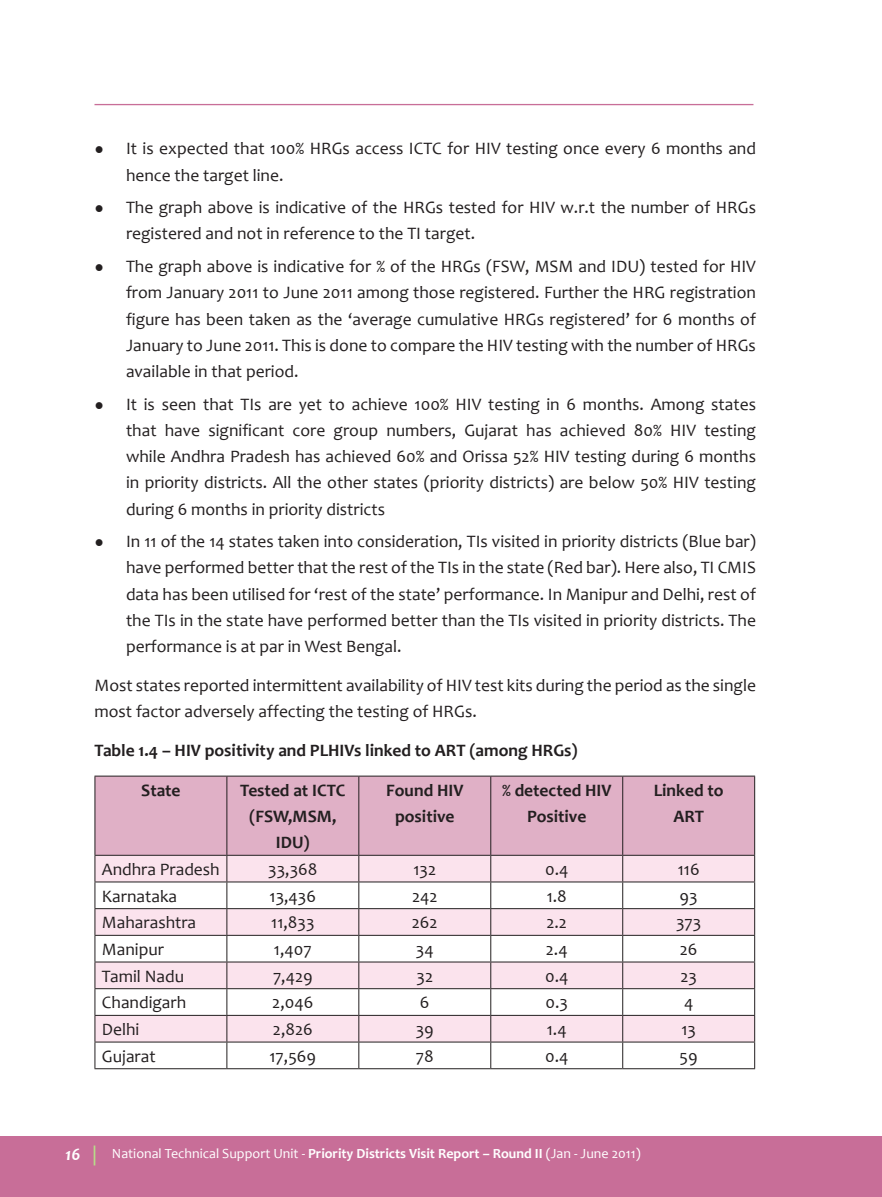
<style>
.page{position:relative;width:882px;height:1197px;background:#fff}
.page>*{position:absolute;margin:0;border:0;box-sizing:border-box;transform-origin:0 0}
.Bullet-1{font:17.5px/26.2px "Candara";color:#231f20;text-align:justify}
.Running_Text{font:17.5px/26.2px "Candara";color:#231f20}
.Running_Text-2{font:700 17.5px/26.2px "Candara";color:#231f20;text-align:center}
.t1{font:italic 700 17.5px "Candara";color:#fff}
.t2{font:14px "Candara";color:#fff}
.s1{font-family:"Trebuchet MS";font-size:15.75px}
.s2{font-weight:700}
</style>
<div class="page">
<div style="left:0;top:1136px;width:881px;height:61px;background:#c86e98"></div>
<hr style="left:881px;top:1136px;width:1px;height:61px;background:#c86e98">
<svg style="left:94px;top:1146px;width:1px;height:20px"></svg>
<hr style="left:94px;top:104px;width:659px;height:1px;background:#c86e98">
<div style="left:95px;top:777px;width:659px;height:78px;background:#e0b0c6"></div>
<div style="left:95px;top:856px;width:659px;height:26px;background:#fbe3ed"></div>
<svg style="left:95px;top:883px;width:659px;height:185px"></svg>
<hr style="left:94px;top:776px;width:133px;height:1px;background:#231f20">
<hr style="left:94px;top:777px;width:1px;height:78px;background:#231f20">
<hr style="left:227px;top:776px;width:132px;height:1px;background:#231f20">
<hr style="left:226px;top:777px;width:1px;height:78px;background:#231f20">
<hr style="left:359px;top:776px;width:132px;height:1px;background:#231f20">
<hr style="left:358px;top:777px;width:1px;height:78px;background:#231f20">
<hr style="left:491px;top:776px;width:132px;height:1px;background:#231f20">
<hr style="left:490px;top:777px;width:1px;height:78px;background:#231f20">
<hr style="left:623px;top:776px;width:132px;height:1px;background:#231f20">
<hr style="left:622px;top:777px;width:1px;height:78px;background:#231f20">
<hr style="left:754px;top:777px;width:1px;height:78px;background:#231f20">
<hr style="left:94px;top:855px;width:133px;height:1px;background:#231f20">
<hr style="left:227px;top:855px;width:132px;height:1px;background:#231f20">
<hr style="left:359px;top:855px;width:132px;height:1px;background:#231f20">
<hr style="left:491px;top:855px;width:132px;height:1px;background:#231f20">
<hr style="left:623px;top:855px;width:132px;height:1px;background:#231f20">
<hr style="left:94px;top:882px;width:133px;height:1px;background:#231f20">
<hr style="left:227px;top:882px;width:132px;height:1px;background:#231f20">
<hr style="left:359px;top:882px;width:132px;height:1px;background:#231f20">
<hr style="left:491px;top:882px;width:132px;height:1px;background:#231f20">
<hr style="left:623px;top:882px;width:132px;height:1px;background:#231f20">
<hr style="left:94px;top:908px;width:133px;height:1px;background:#231f20">
<hr style="left:227px;top:908px;width:132px;height:1px;background:#231f20">
<hr style="left:359px;top:908px;width:132px;height:1px;background:#231f20">
<hr style="left:491px;top:908px;width:132px;height:1px;background:#231f20">
<hr style="left:623px;top:908px;width:132px;height:1px;background:#231f20">
<hr style="left:94px;top:935px;width:133px;height:1px;background:#231f20">
<hr style="left:227px;top:935px;width:132px;height:1px;background:#231f20">
<hr style="left:359px;top:935px;width:132px;height:1px;background:#231f20">
<hr style="left:491px;top:935px;width:132px;height:1px;background:#231f20">
<hr style="left:623px;top:935px;width:132px;height:1px;background:#231f20">
<hr style="left:94px;top:962px;width:133px;height:1px;background:#231f20">
<hr style="left:227px;top:962px;width:132px;height:1px;background:#231f20">
<hr style="left:359px;top:962px;width:132px;height:1px;background:#231f20">
<hr style="left:491px;top:962px;width:132px;height:1px;background:#231f20">
<hr style="left:623px;top:962px;width:132px;height:1px;background:#231f20">
<hr style="left:94px;top:988px;width:133px;height:1px;background:#231f20">
<hr style="left:227px;top:988px;width:132px;height:1px;background:#231f20">
<hr style="left:359px;top:988px;width:132px;height:1px;background:#231f20">
<hr style="left:491px;top:988px;width:132px;height:1px;background:#231f20">
<hr style="left:623px;top:988px;width:132px;height:1px;background:#231f20">
<hr style="left:94px;top:1015px;width:133px;height:1px;background:#231f20">
<hr style="left:227px;top:1015px;width:132px;height:1px;background:#231f20">
<hr style="left:359px;top:1015px;width:132px;height:1px;background:#231f20">
<hr style="left:491px;top:1015px;width:132px;height:1px;background:#231f20">
<hr style="left:623px;top:1015px;width:132px;height:1px;background:#231f20">
<hr style="left:94px;top:1042px;width:133px;height:1px;background:#231f20">
<svg style="left:94px;top:856px;width:1px;height:212px"></svg>
<hr style="left:227px;top:1042px;width:132px;height:1px;background:#231f20">
<svg style="left:226px;top:856px;width:1px;height:212px"></svg>
<hr style="left:359px;top:1042px;width:132px;height:1px;background:#231f20">
<svg style="left:358px;top:856px;width:1px;height:212px"></svg>
<hr style="left:491px;top:1042px;width:132px;height:1px;background:#231f20">
<svg style="left:490px;top:856px;width:1px;height:212px"></svg>
<hr style="left:623px;top:1042px;width:132px;height:1px;background:#231f20">
<svg style="left:622px;top:856px;width:1px;height:212px"></svg>
<svg style="left:754px;top:856px;width:1px;height:212px"></svg>
<hr style="left:94px;top:1068px;width:133px;height:1px;background:#231f20">
<hr style="left:227px;top:1068px;width:132px;height:1px;background:#231f20">
<hr style="left:359px;top:1068px;width:132px;height:1px;background:#231f20">
<hr style="left:491px;top:1068px;width:132px;height:1px;background:#231f20">
<hr style="left:623px;top:1068px;width:132px;height:1px;background:#231f20">
<p class="Bullet-1" style="left:126px;top:136px;width:632px;text-indent:-32px"><span class="s1">●</span> It is expected that 100% HRGs access ICTC for HIV testing once every 6 months and hence the target line.</p>
<p class="Bullet-1" style="left:126px;top:194px;width:631px;text-indent:-32px"><span class="s1">●</span> The graph above is indicative of the HRGs tested for HIV w.r.t the number of HRGs registered and not in reference to the TI target.</p>
<p class="Bullet-1" style="left:126px;top:253px;width:632px;text-indent:-32px"><span class="s1">●</span> The graph above is indicative for % of the HRGs (FSW, MSM and IDU) tested for HIV from January 2011 to June 2011 among those registered. Further the HRG registration figure has been taken as the ‘average cumulative HRGs registered’ for 6 months of January to June 2011. This is done to compare the HIV testing with the number of HRGs available in that period.</p>
<p class="Bullet-1" style="left:126px;top:391px;width:632px;text-indent:-32px"><span class="s1">●</span> It is seen that TIs are yet to achieve 100% HIV testing in 6 months. Among states that have significant core group numbers, Gujarat has achieved 80% HIV testing while Andhra Pradesh has achieved 60% and Orissa 52% HIV testing during 6 months in priority districts. All the other states (priority districts) are below 50% HIV testing during 6 months in priority districts</p>
<p class="Bullet-1" style="left:126px;top:528px;width:632px;text-indent:-32px"><span class="s1">●</span> In 11 of the 14 states taken into consideration, TIs visited in priority districts (Blue bar) have performed better that the rest of the TIs in the state (Red bar). Here also, TI CMIS data has been utilised for ‘rest of the state’ performance. In Manipur and Delhi, rest of the TIs in the state have performed better than the TIs visited in priority districts. The performance is at par in West Bengal.</p>
<p class="Running_Text" style="left:94px;top:672px;width:663px">Most states reported intermittent availability of HIV test kits during the period as the single most factor adversely affecting the testing of HRGs.</p>
<p class="Running_Text-2" style="left:94px;top:737px;width:485px">Table 1.4 – HIV positivity and PLHIVs linked to ART (among HRGs)</p>
<p class="Running_Text-2" style="left:141px;top:777px;width:41px">State</p>
<p class="Running_Text-2" style="left:240px;top:777px;width:107px">Tested at ICTC</p>
<p class="Running_Text-2" style="left:249px;top:803px;width:89px">(FSW,MSM,<br>IDU)</p>
<p class="Running_Text-2" style="left:386px;top:777px;width:79px">Found HIV positive</p>
<p class="Running_Text-2" style="left:502px;top:777px;width:111px">% detected HIV<br>Positive</p>
<p class="Running_Text-2" style="left:654px;top:777px;width:71px">Linked to</p>
<p class="Running_Text-2" style="left:673px;top:803px;width:32px">ART</p>
<p class="Running_Text" style="left:102px;top:856px;width:119px">Andhra Pradesh</p>
<p class="Running_Text" style="left:268px;top:856px;width:51px">33,368</p>
<p class="Running_Text" style="left:413px;top:856px;width:24px">132</p>
<p class="Running_Text" style="left:545px;top:856px;width:25px">0.4</p>
<p class="Running_Text" style="left:678px;top:856px;width:23px">116</p>
<p class="Running_Text" style="left:102px;top:883px;width:77px">Karnataka</p>
<p class="Running_Text" style="left:270px;top:883px;width:48px">13,436</p>
<p class="Running_Text" style="left:412px;top:883px;width:27px">242</p>
<p class="Running_Text" style="left:547px;top:883px;width:22px">1.8</p>
<p class="Running_Text" style="left:680px;top:883px;width:20px">93</p>
<p class="Running_Text" style="left:102px;top:910px;width:96px">Maharashtra</p>
<p class="Running_Text" style="left:271px;top:910px;width:45px">11,833</p>
<p class="Running_Text" style="left:412px;top:910px;width:27px">262</p>
<p class="Running_Text" style="left:546px;top:910px;width:22px">2.2</p>
<p class="Running_Text" style="left:676px;top:910px;width:27px">373</p>
<p class="Running_Text" style="left:102px;top:936px;width:64px">Manipur</p>
<p class="Running_Text" style="left:274px;top:936px;width:39px">1,407</p>
<p class="Running_Text" style="left:416px;top:936px;width:19px">34</p>
<p class="Running_Text" style="left:546px;top:936px;width:23px">2.4</p>
<p class="Running_Text" style="left:680px;top:936px;width:19px">26</p>
<p class="Running_Text" style="left:102px;top:963px;width:84px">Tamil Nadu</p>
<p class="Running_Text" style="left:273px;top:963px;width:41px">7,429</p>
<p class="Running_Text" style="left:417px;top:963px;width:18px">32</p>
<p class="Running_Text" style="left:545px;top:963px;width:25px">0.4</p>
<p class="Running_Text" style="left:680px;top:963px;width:18px">23</p>
<p class="Running_Text" style="left:102px;top:990px;width:86px">Chandigarh</p>
<p class="Running_Text" style="left:272px;top:990px;width:43px">2,046</p>
<p class="Running_Text" style="left:420px;top:990px;width:11px">6</p>
<p class="Running_Text" style="left:546px;top:990px;width:24px">0.3</p>
<p class="Running_Text" style="left:684px;top:990px;width:11px">4</p>
<p class="Running_Text" style="left:102px;top:1016px;width:39px">Delhi</p>
<p class="Running_Text" style="left:273px;top:1016px;width:41px">2,826</p>
<p class="Running_Text" style="left:416px;top:1016px;width:20px">39</p>
<p class="Running_Text" style="left:547px;top:1016px;width:21px">1.4</p>
<p class="Running_Text" style="left:681px;top:1016px;width:16px">13</p>
<p class="Running_Text" style="left:102px;top:1043px;width:55px">Gujarat</p>
<p class="Running_Text" style="left:270px;top:1043px;width:48px">17,569</p>
<p class="Running_Text" style="left:416px;top:1043px;width:19px">78</p>
<p class="Running_Text" style="left:545px;top:1043px;width:25px">0.4</p>
<p class="Running_Text" style="left:680px;top:1043px;width:20px">59</p>
<p class="t1" style="left:65px;top:1144px;width:17px">16</p>
<p class="t2" style="left:112px;top:1145px;width:530px">National Technical Support Unit - <span class="s2">Priority Districts Visit Report – Round II</span> (Jan - June 2011)</p>
</div>
